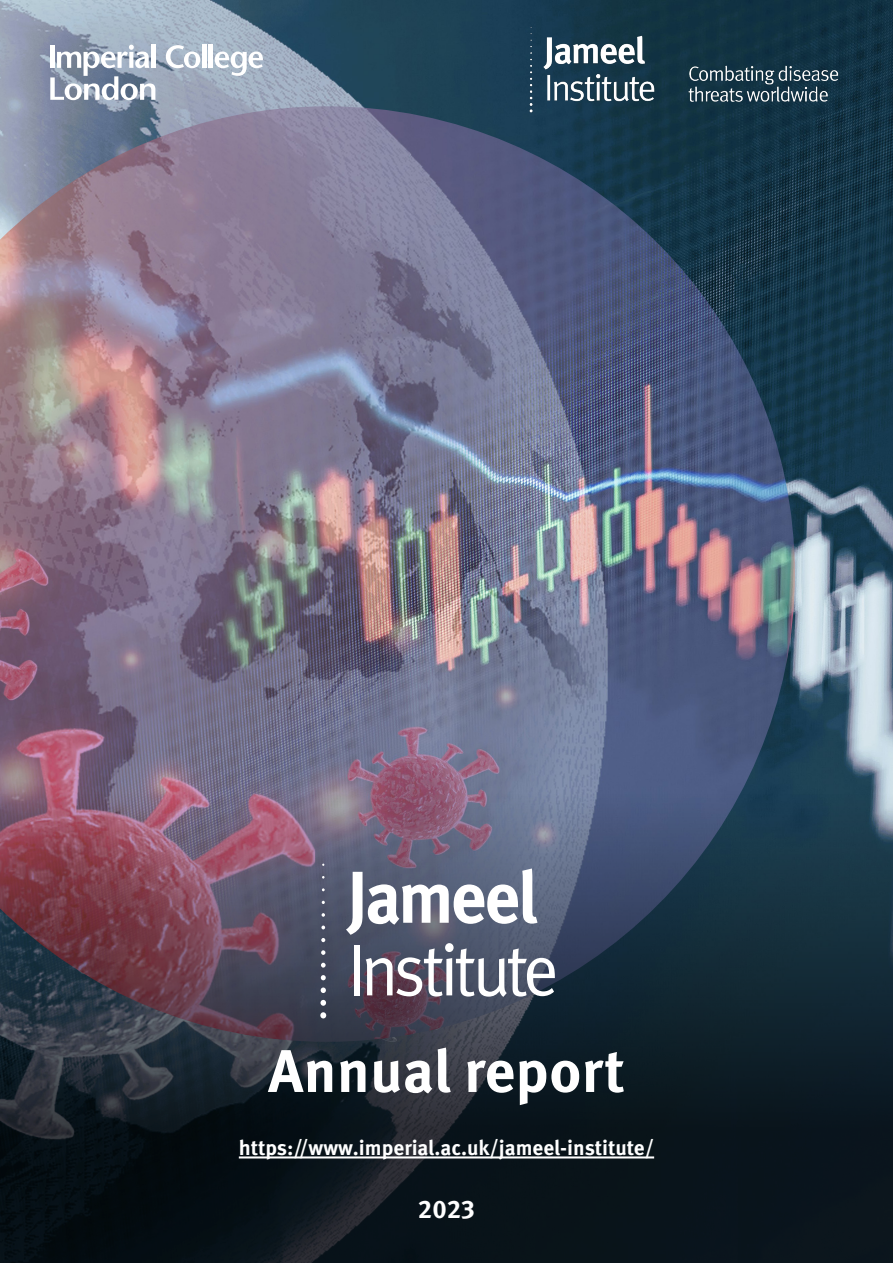
<style>
.page{position:relative;width:893px;height:1263px;background:#fff}
.page>*{position:absolute;margin:0;border:0;box-sizing:border-box;transform-origin:0 0}
.Cover__Headline{font:700 60px "Meta OT";color:#fff}
.Cover__Name{font:700 25.5px "Meta OT";color:#fff}
.Cover__Name-2{font:700 21px "Meta OT";color:#fff}
</style>
<div class="page">
<img style="left:0;top:0;width:893px;height:793px">
<img style="left:0;top:106px;width:795px;height:687px">
<img style="left:510px;top:24px;width:352px;height:97px">
<svg style="left:0;top:793px;width:893px;height:470px;background:#2c2f3c"></svg>
<hr style="left:151px;top:44px;width:4px;height:24px;background:#fff">
<svg style="left:166px;top:45px;width:34px;height:23px"></svg>
<hr style="left:202px;top:44px;width:4px;height:24px;background:#fff">
<hr style="left:209px;top:44px;width:4px;height:24px;background:#fff">
<svg style="left:215px;top:52px;width:48px;height:24px"></svg>
<svg style="left:50px;top:45px;width:105px;height:55px"></svg>
<hr style="left:239px;top:1156px;width:415px;height:2px;background:#fff">
<svg style="left:346px;top:868px;width:191px;height:67px"></svg>
<div style="left:354px;top:945px;width:5px;height:50px;background:#fff"></div>
<svg style="left:322px;top:913px;width:3px;height:4px"></svg>
<svg style="left:321px;top:925px;width:4px;height:4px"></svg>
<svg style="left:321px;top:938px;width:4px;height:4px"></svg>
<svg style="left:321px;top:950px;width:4px;height:5px"></svg>
<svg style="left:321px;top:963px;width:5px;height:4px"></svg>
<svg style="left:321px;top:975px;width:5px;height:5px"></svg>
<svg style="left:321px;top:987px;width:5px;height:6px"></svg>
<svg style="left:320px;top:1012px;width:6px;height:6px"></svg>
<svg style="left:320px;top:1000px;width:6px;height:6px"></svg>
<svg style="left:366px;top:943px;width:189px;height:54px"></svg>
<p class="Cover__Headline" style="left:268px;top:1033px;width:358px">Annual report</p>
<p class="Cover__Name-2" style="left:239px;top:1134px;width:417px">https://www.imperial.ac.uk/jameel-institute/</p>
<p class="Cover__Name" style="left:418px;top:1193px;width:59px">2023</p>
</div>
